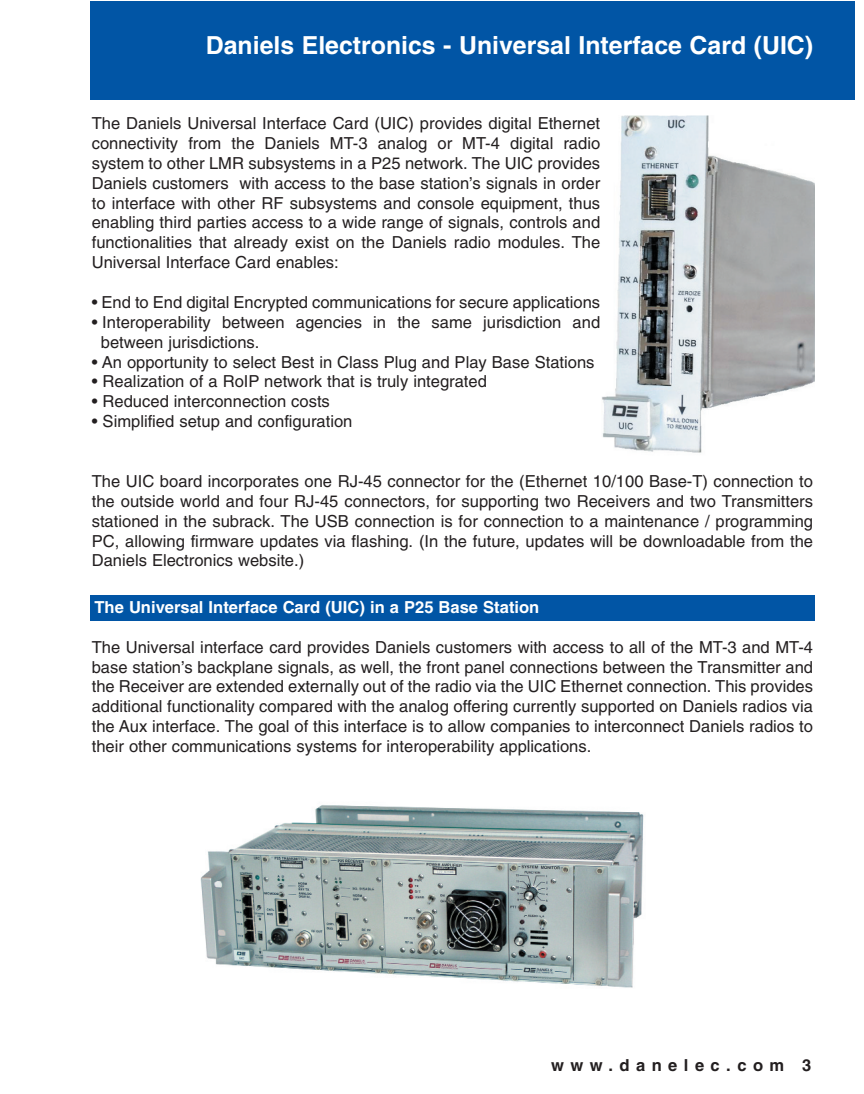
<style>
.page{position:relative;width:864px;height:1094px;background:#fff}
.page>*{position:absolute;margin:0;border:0;box-sizing:border-box;transform-origin:0 0}
.t1{font:700 24.9px "Helvetica";color:#fff}
.t2{font:16.5px/19.8px "Helvetica";color:#231f20;text-align:justify}
.t3{font:700 16.5px "Helvetica";color:#fff}
.t4{font:700 16.5px "Helvetica";letter-spacing:.39em;color:#231f20}
</style>
<div class="page">
<div style="left:90px;top:1px;width:764px;height:99px;background:#0155a5"></div>
<div style="left:90px;top:595px;width:724px;height:26px;background:#0155a5"></div>
<img style="left:200px;top:805px;width:444px;height:183px">
<img style="left:602px;top:115px;width:212px;height:338px">
<h1 class="t1" style="left:206px;top:36px;width:609px">Daniels Electronics - Universal Interface Card (UIC)</h1>
<p class="t2" style="left:92px;top:115px;width:510px">The Daniels Universal Interface Card (UIC) provides digital Ethernet connectivity from the Daniels MT-3 analog or MT-4 digital radio system to other LMR subsystems in a P25 network. The UIC provides Daniels customers with access to the base station’s signals in order to interface with other RF subsystems and console equipment, thus enabling third parties access to a wide range of signals, controls and functionalities that already exist on the Daniels radio modules. The Universal Interface Card enables:</p>
<p class="t2" style="left:92px;top:294px;width:510px">• End to End digital Encrypted communications for secure applications</p>
<p class="t2" style="left:101px;top:314px;width:501px;text-indent:-9px">• Interoperability between agencies in the same jurisdiction and between jurisdictions.</p>
<p class="t2" style="left:92px;top:353px;width:504px">• An opportunity to select Best in Class Plug and Play Base Stations</p>
<p class="t2" style="left:92px;top:373px;width:397px">• Realization of a RoIP network that is truly integrated</p>
<p class="t2" style="left:92px;top:393px;width:240px">• Reduced interconnection costs</p>
<p class="t2" style="left:92px;top:413px;width:262px">• Simplified setup and configuration</p>
<p class="t2" style="left:92px;top:473px;width:723px">The UIC board incorporates one RJ-45 connector for the (Ethernet 10/100 Base-T) connection to the outside world and four RJ-45 connectors, for supporting two Receivers and two Transmitters stationed in the subrack. The USB connection is for connection to a maintenance / programming PC, allowing firmware updates via flashing. (In the future, updates will be downloadable from the Daniels Electronics website.)</p>
<p class="t3" style="left:95px;top:601px;width:446px">The Universal Interface Card (UIC) in a P25 Base Station</p>
<p class="t2" style="left:92px;top:638px;width:723px">The Universal interface card provides Daniels customers with access to all of the MT-3 and MT-4 base station’s backplane signals, as well, the front panel connections between the Transmitter and the Receiver are extended externally out of the radio via the UIC Ethernet connection. This provides additional functionality compared with the analog offering currently supported on Daniels radios via the Aux interface. The goal of this interface is to allow companies to interconnect Daniels radios to their other communications systems for interoperability applications.</p>
<p class="t4" style="left:551px;top:1059px;width:262px">www.danelec.com 3</p>
</div>
